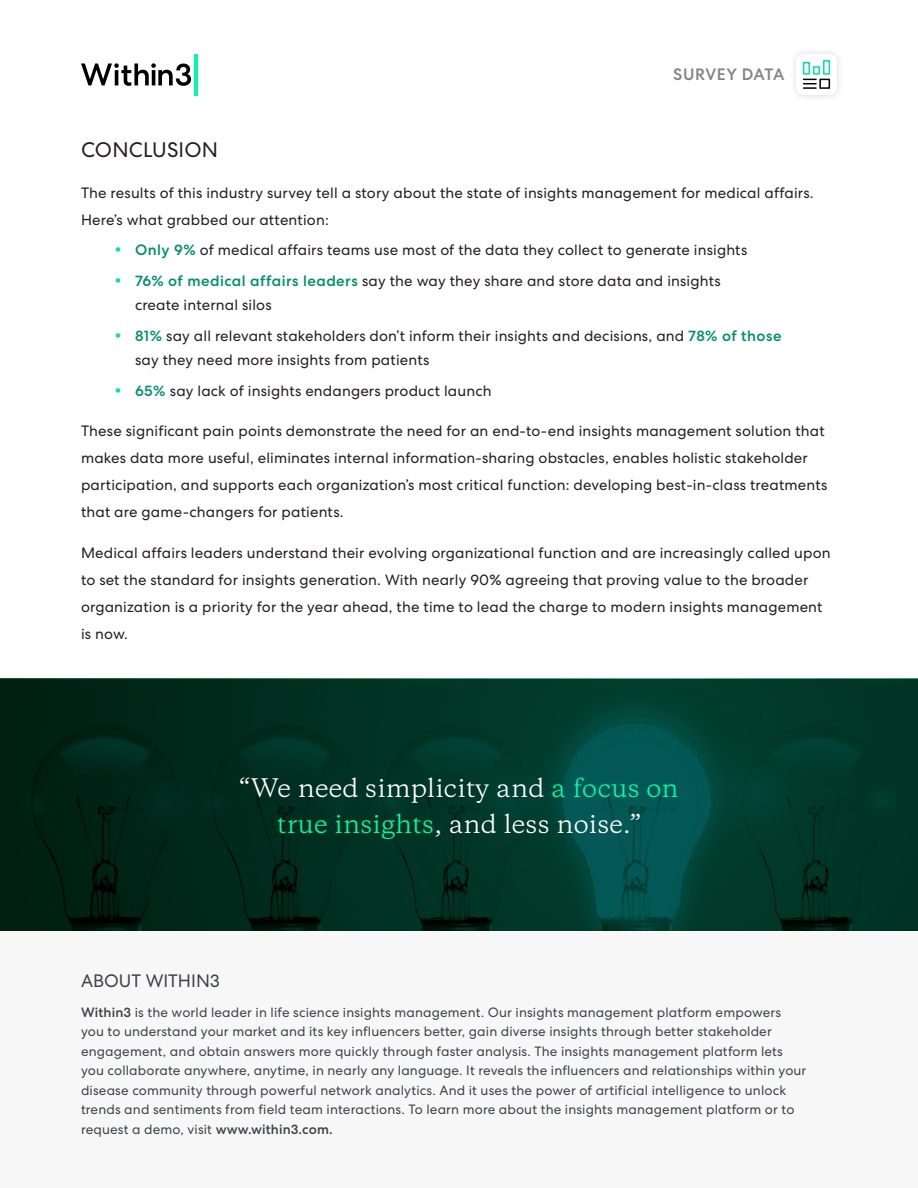
<style>
.page{position:relative;width:918px;height:1188px;background:#fff}
.page>*{position:absolute;margin:0;border:0;box-sizing:border-box;transform-origin:0 0}
.Quotes{font:24px/36px "Copernicus";letter-spacing:.01em;color:#fff;text-align:center}
.Headlines{font:21px "Centra No 2";letter-spacing:.01em;color:#231f20}
.t1{font:18px "Centra No 2";color:#3e4446}
.t2{font:500 16.5px "Centra No 2";letter-spacing:.025em;color:#828486}
.Body_Copy{font:15px/27px "Centra No 2";letter-spacing:.01em;color:#231f20}
.t3{font:13.5px/19.5px "Centra No 2";letter-spacing:.01em;color:#3e4446}
.s1{font-weight:500;font-size:21px;color:#01e499}
.s2{font-weight:500;color:#009168}
.s3{color:#00faa8}
.s4{font-weight:500}
</style>
<div class="page">
<hr style="left:194px;top:54px;width:4px;height:41px;background:#00faa8">
<svg style="left:81px;top:63px;width:110px;height:23px"></svg>
<div style="left:0;top:931px;width:918px;height:257px;background:#f7f7f7"></div>
<div style="left:789px;top:47px;width:55px;height:55px;background:#f9f9f9"></div>
<div style="left:796px;top:54px;width:41px;height:41px;background:#fff;border-radius:8px"></div>
<svg style="left:802px;top:60px;width:29px;height:29px"></svg>
<div style="left:819px;top:79px;width:11px;height:10px;border:2px solid #000"></div>
<svg style="left:0;top:679px;width:918px;height:252px;background:#003427"></svg>
<p class="t2" style="left:673px;top:65px;width:113px">SURVEY DATA</p>
<p class="Headlines" style="left:81px;top:138px;width:139px">CONCLUSION</p>
<p class="Body_Copy" style="left:81px;top:179px;width:734px">The results of this industry survey tell a story about the state of insights management for medical affairs.<br>Here’s what grabbed our attention:</p>
<p class="Body_Copy" style="left:115px;top:237px;width:634px"><span class="s1">•</span> <span class="s2">Only 9%</span> of medical affairs teams use most of the data they collect to generate insights</p>
<p class="Body_Copy" style="left:135px;top:269px;width:587px;line-height:24px;text-indent:-20px"><span class="s1">•</span> <span class="s2">76% of medical affairs leaders</span> say the way they share and store data and insights create internal silos</p>
<p class="Body_Copy" style="left:135px;top:324px;width:648px;line-height:24px;text-indent:-20px"><span class="s1">•</span> <span class="s2">81%</span> say all relevant stakeholders don’t inform their insights and decisions, and <span class="s2">78% of those </span>say they need more insights from patients</p>
<p class="Body_Copy" style="left:115px;top:377px;width:378px"><span class="s1">•</span> <span class="s2">65%</span> say lack of insights endangers product launch</p>
<p class="Body_Copy" style="left:81px;top:417px;width:748px">These significant pain points demonstrate the need for an end-to-end insights management solution that makes data more useful, eliminates internal information-sharing obstacles, enables holistic stakeholder participation, and supports each organization’s most critical function: developing best-in-class treatments that are game-changers for patients.</p>
<p class="Body_Copy" style="left:81px;top:539px;width:751px">Medical affairs leaders understand their evolving organizational function and are increasingly called upon to set the standard for insights generation. With nearly 90% agreeing that proving value to the broader organization is a priority for the year ahead, the time to lead the charge to modern insights management is now.</p>
<p class="Quotes" style="left:239px;top:770px;width:441px">“We need simplicity and <span class="s3">a focus on true insights</span>, and less noise.”</p>
<p class="t1" style="left:81px;top:970px;width:140px">ABOUT WITHIN3</p>
<p class="t3" style="left:81px;top:1002px;width:727px"><span class="s4">Within3</span> is the world leader in life science insights management. Our insights management platform empowers you to understand your market and its key influencers better, gain diverse insights through better stakeholder engagement, and obtain answers more quickly through faster analysis. The insights management platform lets you collaborate anywhere, anytime, in nearly any language. It reveals the influencers and relationships within your disease community through powerful network analytics. And it uses the power of artificial intelligence to unlock trends and sentiments from field team interactions. To learn more about the insights management platform or to request a demo, visit <span class="s4">www.within3.com.</span></p>
</div>
